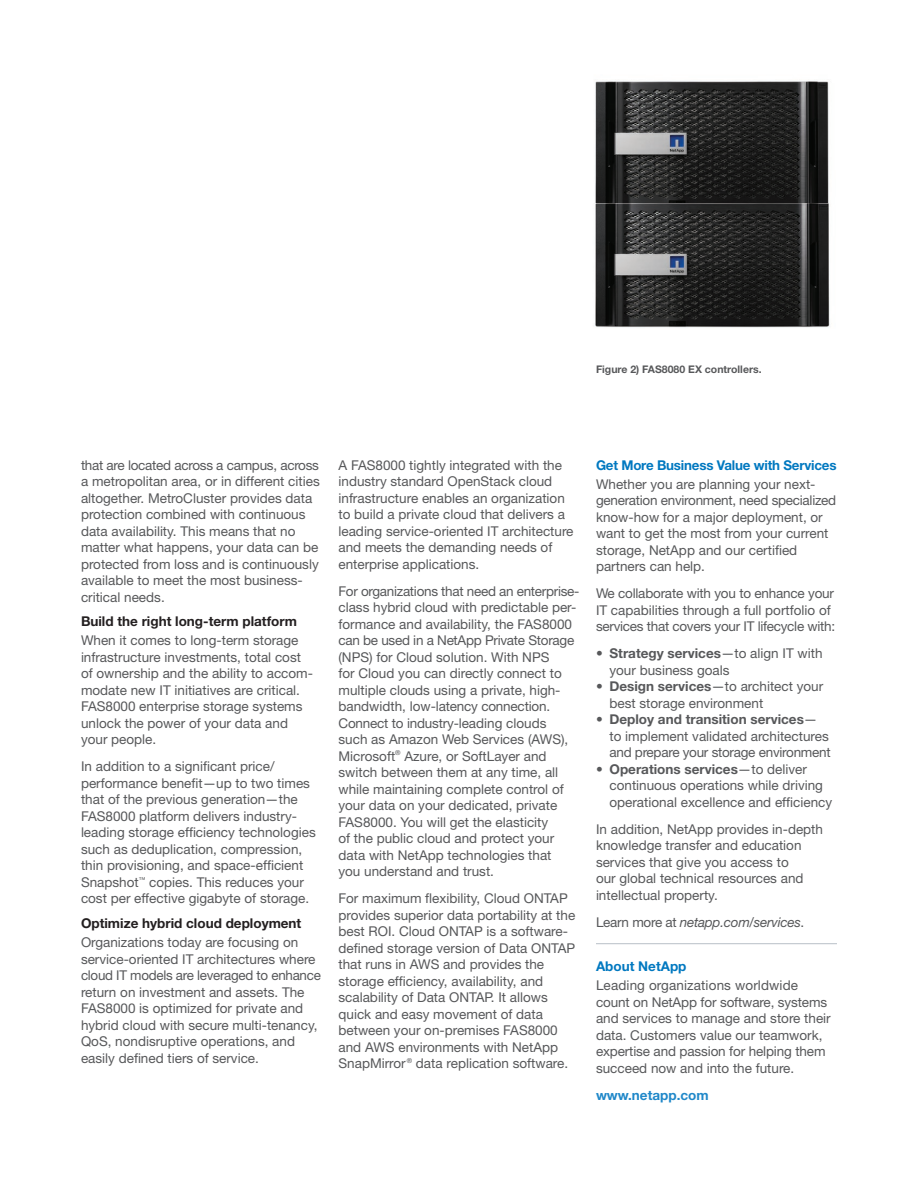
<style>
.page{position:relative;width:918px;height:1188px;background:#fff}
.page>*{position:absolute;margin:0;border:0;box-sizing:border-box;transform-origin:0 0}
._3_Body_Text-9pt{font:13.5px/16.5px "Helvetica Neue";color:#57585a}
._3_Body_Text-9pt-2{font:13.5px/16.5px "Helvetica Neue";letter-spacing:-.02em;color:#57585a}
._2_Body_Subhead_L2-9{font:700 13.5px "Helvetica Neue";color:#231f20}
._2_Body_Subhead_L1-9{font:700 13.5px "Helvetica Neue";letter-spacing:-.015em;color:#0078c0}
._3_Body_Text-9pt-3{font:italic 13.5px "Helvetica Neue";letter-spacing:-.02em;color:#57585a}
._6_Blue_URL-9pt{font:700 13.5px "Helvetica Neue";color:#2088c9}
._4_Caption_L1-7pt_Bo{font:700 10.5px "Helvetica Neue";color:#57585a}
.s1{font-weight:700}
.s2{font-style:normal}
</style>
<div class="page">
<hr style="left:596px;top:943px;width:241px;height:1px;background:#b8bfc7">
<img style="left:595px;top:81px;width:234px;height:123px">
<img style="left:595px;top:204px;width:235px;height:124px">
<p class="_4_Caption_L1-7pt_Bo" style="left:596px;top:363px;width:167px">Figure 2) FAS8080 EX controllers.</p>
<p class="_3_Body_Text-9pt" style="left:81px;top:456px;width:240px">that are located across a campus, across a metropolitan area, or in different cities altogether. MetroCluster provides data protection combined with continuous data availability. This means that no matter what happens, your data can be protected from loss and is continuously available to meet the most business&shy;critical needs.</p>
<p class="_2_Body_Subhead_L2-9" style="left:81px;top:613px;width:217px">Build the right long-term platform</p>
<p class="_3_Body_Text-9pt" style="left:81px;top:632px;width:234px">When it comes to long-term storage infrastructure investments, total cost of ownership and the ability to accom&shy;modate new IT initiatives are critical.<br>FAS8000 enterprise storage systems unlock the power of your data and your people.</p>
<p class="_3_Body_Text-9pt" style="left:81px;top:758px;width:236px">In addition to a significant price/ performance benefit—up to two times that of the previous generation—the FAS8000 platform delivers industry&shy;leading storage efficiency technologies such as deduplication, compression, thin provisioning, and space-efficient Snapshot<sup>™</sup> copies. This reduces your cost per effective gigabyte of storage.</p>
<p class="_2_Body_Subhead_L2-9" style="left:81px;top:915px;width:222px">Optimize hybrid cloud deployment</p>
<p class="_3_Body_Text-9pt" style="left:81px;top:934px;width:241px">Organizations today are focusing on service-oriented IT architectures where cloud IT models are leveraged to enhance return on investment and assets. The FAS8000 is optimized for private and hybrid cloud with secure multi-tenancy, QoS, nondisruptive operations, and easily defined tiers of service.</p>
<p class="_3_Body_Text-9pt" style="left:339px;top:456px;width:237px">A FAS8000 tightly integrated with the industry standard OpenStack cloud infrastructure enables an organization to build a private cloud that delivers a leading service-oriented IT architecture and meets the demanding needs of enterprise applications.</p>
<p class="_3_Body_Text-9pt" style="left:338px;top:582px;width:243px">For organizations that need an enterprise&shy;class hybrid cloud with predictable per&shy;formance and availability, the FAS8000 can be used in a NetApp Private Storage (NPS) for Cloud solution. With NPS<br>for Cloud you can directly connect to multiple clouds using a private, high&shy;bandwidth, low-latency connection.<br>Connect to industry-leading clouds<br>such as Amazon Web Services (AWS), Microsoft<sup>®</sup> Azure, or SoftLayer and switch between them at any time, all while maintaining complete control of your data on your dedicated, private FAS8000. You will get the elasticity<br>of the public cloud and protect your data with NetApp technologies that<br>you understand and trust.</p>
<p class="_3_Body_Text-9pt" style="left:338px;top:890px;width:238px">For maximum flexibility, Cloud ONTAP provides superior data portability at the best ROI. Cloud ONTAP is a software&shy;defined storage version of Data ONTAP that runs in AWS and provides the storage efficiency, availability, and scalability of Data ONTAP. It allows quick and easy movement of data between your on-premises FAS8000 and AWS environments with NetApp SnapMirror <sup>®</sup> data replication software.</p>
<p class="_2_Body_Subhead_L1-9" style="left:596px;top:456px;width:242px">Get More Business Value with Services</p>
<p class="_3_Body_Text-9pt" style="left:596px;top:475px;width:242px">Whether you are planning your next&shy;generation environment, need specialized know-how for a major deployment, or want to get the most from your current storage, NetApp and our certified partners can help.</p>
<p class="_3_Body_Text-9pt" style="left:596px;top:585px;width:241px">We collaborate with you to enhance your<br>IT capabilities through a full portfolio of services that covers your IT lifecycle with:</p>
<p class="_3_Body_Text-9pt" style="left:609px;top:645px;width:215px;text-indent:-14px">• <span class="s1">Strategy services</span>—to align IT with your business goals</p>
<p class="_3_Body_Text-9pt" style="left:609px;top:678px;width:215px;text-indent:-14px">• <span class="s1">Design services</span>—to architect your best storage environment</p>
<p class="_3_Body_Text-9pt-2" style="left:609px;top:711px;width:223px;text-indent:-14px">• <span class="s1">Deploy and transition services</span>— to implement validated architectures and prepare your storage environment</p>
<p class="_3_Body_Text-9pt" style="left:609px;top:760px;width:224px;text-indent:-14px">• <span class="s1">Operations services</span>—to deliver continuous operations while driving operational excellence and efficiency</p>
<p class="_3_Body_Text-9pt" style="left:596px;top:820px;width:229px">In addition, NetApp provides in-depth knowledge transfer and education services that give you access to<br>our global technical resources and intellectual property.</p>
<p class="_3_Body_Text-9pt-3" style="left:596px;top:914px;width:210px"><span class="s2">Learn more at</span> netapp.com/services<span class="s2">.</span></p>
<p class="_2_Body_Subhead_L1-9" style="left:596px;top:958px;width:92px">About NetApp</p>
<p class="_3_Body_Text-9pt" style="left:596px;top:977px;width:236px">Leading organizations worldwide count on NetApp for software, systems and services to manage and store their data. Customers value our teamwork, expertise and passion for helping them succeed now and into the future.</p>
<p class="_6_Blue_URL-9pt" style="left:596px;top:1086px;width:114px">www.netapp.com</p>
</div>
